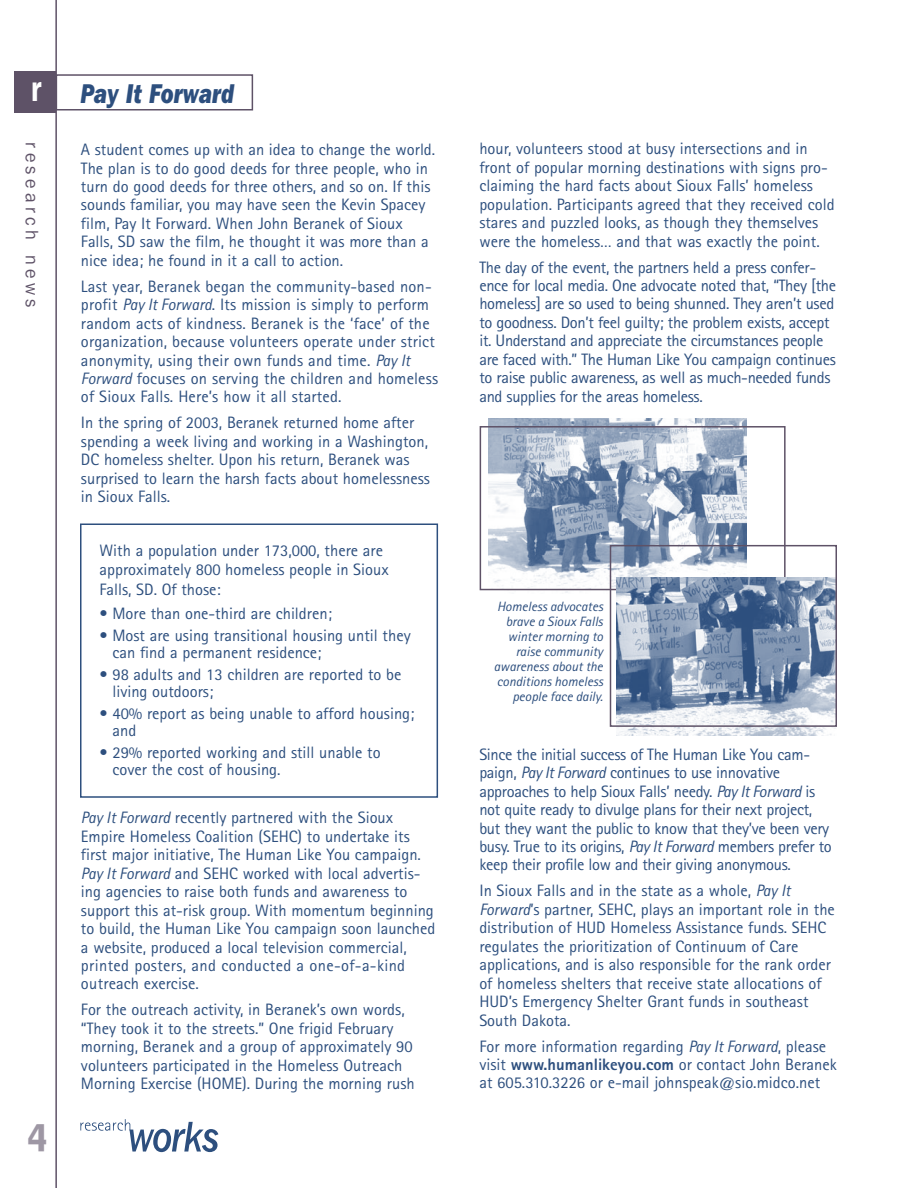
<style>
.page{position:relative;width:918px;height:1188px;background:#fff}
.page>*{position:absolute;margin:0;border:0;box-sizing:border-box;transform-origin:0 0}
.t1{font:900 36.75px "Bell Gothic BT";color:#9e97a4}
.t2{font:600 36px "Franklin Gothic IT Cby BT";color:#fff;scale:.8 1}
.article_head{font:italic 800 27px "Franklin Gothic IT Cby BT";color:#2d4f7e;scale:.8 1}
.t3{font:18px "Franklin Gothic IT Cby BT";letter-spacing:.25em;color:#5e5267}
.body_text{font:16.5px/18.5px "Rotis Sans Serif";color:#2d4f7e}
.body_text-2{font:16.5px/18.5px "Rotis Sans Serif";letter-spacing:-.02em;color:#2d4f7e}
.Bullet_1_m{font:16.5px/16.5px "Rotis Sans Serif";color:#2d4f7e}
.Bullet_n{font:16.5px/16.5px "Rotis Sans Serif";color:#2d4f7e}
.t4{font:italic 13.5px/15px "Rotis Sans Serif";color:#2d4f7e;text-align:right}
.s1{font-style:italic}
.s2{font-weight:800}
</style>
<div class="page">
<hr style="left:55px;top:0;width:2px;height:1188px;background:#5e5267">
<div style="left:15px;top:71px;width:41px;height:42px;background:#5e5267"></div>
<svg style="left:80px;top:1119px;width:138px;height:33px"></svg>
<div style="left:56px;top:74px;width:197px;height:37px;border:2px solid #5e5267"></div>
<div style="left:80px;top:523px;width:358px;height:275px;border:2px solid #2d4f7e"></div>
<img style="left:488px;top:418px;width:259px;height:175px">
<div style="left:480px;top:426px;width:306px;height:164px;border:2px solid #5e5267"></div>
<img style="left:616px;top:577px;width:220px;height:159px">
<div style="left:610px;top:545px;width:227px;height:182px;border:2px solid #5e5267"></div>
<p class="t2" style="left:31px;top:66px;width:15px">r</p>
<p class="t3" style="left:43px;top:142px;width:166px;rotate:90deg">research news</p>
<h1 class="t1" style="left:27px;top:1115px;width:22px">4</h1>
<p class="article_head" style="left:81px;top:77px;width:193px">Pay It Forward</p>
<p class="body_text" style="left:81px;top:140px;width:356px">A student comes up with an idea to change the world.<br>The plan is to do good deeds for three people, who in turn do good deeds for three others, and so on. If this sounds familiar, you may have seen the Kevin Spacey film, Pay It Forward. When John Beranek of Sioux Falls, SD saw the film, he thought it was more than a nice idea; he found in it a call to action.</p>
<p class="body_text" style="left:81px;top:277px;width:359px">Last year, Beranek began the community-based non&shy;profit <span class="s1">Pay It Forward</span>. Its mission is simply to perform random acts of kindness. Beranek is the ‘face’ of the organization, because volunteers operate under strict anonymity, using their own funds and time. <span class="s1">Pay It Forward</span> focuses on serving the children and homeless of Sioux Falls. Here’s how it all started.</p>
<p class="body_text" style="left:81px;top:414px;width:351px">In the spring of 2003, Beranek returned home after spending a week living and working in a Washington, DC homeless shelter. Upon his return, Beranek was surprised to learn the harsh facts about homelessness in Sioux Falls.</p>
<p class="body_text" style="left:99px;top:540px;width:291px;line-height:19.5px">With a population under 173,000, there are approximately 800 homeless people in Sioux<br>Falls, SD. Of those:</p>
<p class="Bullet_1_m" style="left:99px;top:605px;width:234px">• More than one-third are children;</p>
<p class="Bullet_1_m" style="left:112px;top:627px;width:300px;text-indent:-13px">• Most are using transitional housing until they can find a permanent residence;</p>
<p class="Bullet_1_m" style="left:112px;top:666px;width:290px;text-indent:-13px">• 98 adults and 13 children are reported to be living outdoors;</p>
<p class="Bullet_1_m" style="left:112px;top:705px;width:304px;text-indent:-13px">• 40% report as being unable to afford housing; and</p>
<p class="Bullet_n" style="left:112px;top:744px;width:270px;text-indent:-13px">• 29% reported working and still unable to cover the cost of housing.</p>
<p class="body_text" style="left:81px;top:808px;width:356px"><span class="s1">Pay It Forward</span> recently partnered with the Sioux Empire Homeless Coalition (SEHC) to undertake its first major initiative, The Human Like You campaign.<br><span class="s1">Pay It Forward</span> and SEHC worked with local advertis&shy;ing agencies to raise both funds and awareness to support this at-risk group. With momentum beginning to build, the Human Like You campaign soon launched a website, produced a local television commercial, printed posters, and conducted a one-of-a-kind outreach exercise.</p>
<p class="body_text" style="left:81px;top:1000px;width:335px">For the outreach activity, in Beranek’s own words, “They took it to the streets.” One frigid February morning, Beranek and a group of approximately 90 volunteers participated in the Homeless Outreach Morning Exercise (HOME). During the morning rush</p>
<p class="body_text" style="left:479px;top:139px;width:357px">hour, volunteers stood at busy intersections and in front of popular morning destinations with signs pro&shy;claiming the hard facts about Sioux Falls’ homeless population. Participants agreed that they received cold stares and puzzled looks, as though they themselves were the homeless… and that was exactly the point.</p>
<p class="body_text-2" style="left:479px;top:258px;width:358px">The day of the event, the partners held a press confer&shy;ence for local media. One advocate noted that, “They [the homeless] are so used to being shunned. They aren’t used to goodness. Don’t feel guilty; the problem exists, accept it. Understand and appreciate the circumstances people are faced with.” The Human Like You campaign continues to raise public awareness, as well as much-needed funds and supplies for the areas homeless.</p>
<p class="t4" style="left:494px;top:599px;width:111px">Homeless advocates brave a Sioux Falls winter morning to raise community awareness about the conditions homeless people face daily.</p>
<p class="body_text-2" style="left:479px;top:745px;width:354px">Since the initial success of The Human Like You cam&shy;paign, <span class="s1">Pay It Forward</span> continues to use innovative approaches to help Sioux Falls’ needy. <span class="s1">Pay It Forward</span> is not quite ready to divulge plans for their next project, but they want the public to know that they’ve been very busy. True to its origins, <span class="s1">Pay It Forward</span> members prefer to keep their profile low and their giving anonymous.</p>
<p class="body_text" style="left:479px;top:882px;width:357px">In Sioux Falls and in the state as a whole, <span class="s1">Pay It Forward</span>’s partner, SEHC, plays an important role in the distribution of HUD Homeless Assistance funds. SEHC regulates the prioritization of Continuum of Care applications, and is also responsible for the rank order of homeless shelters that receive state allocations of HUD’s Emergency Shelter Grant funds in southeast South Dakota.</p>
<p class="body_text" style="left:479px;top:1037px;width:359px">For more information regarding <span class="s1">Pay It Forward</span>, please visit <span class="s2">www.humanlikeyou.com</span> or contact John Beranek at 605.310.3226 or e-mail johnspeak@sio.midco.net</p>
</div>
